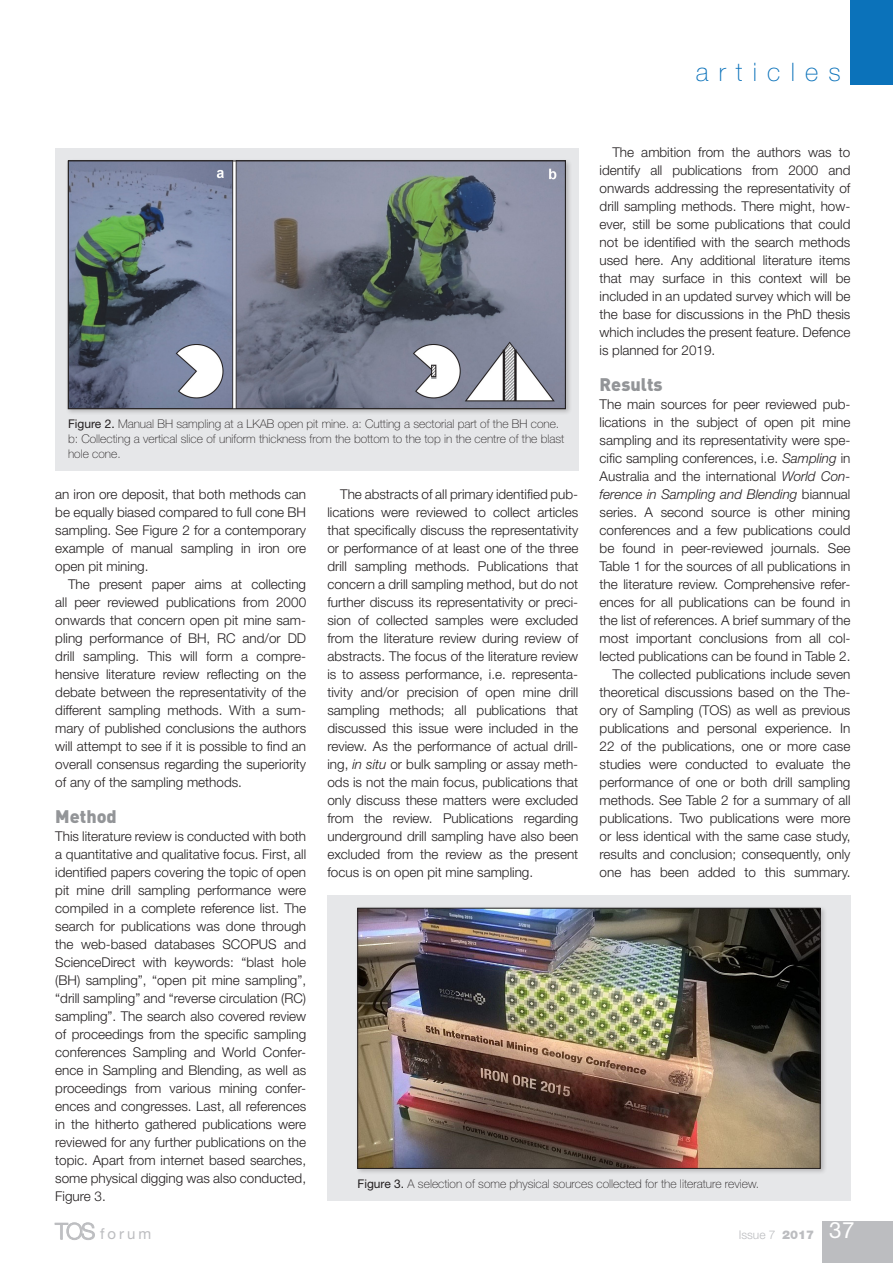
<style>
.page{position:relative;width:893px;height:1263px;background:#fff}
.page>*{position:absolute;margin:0;border:0;box-sizing:border-box;transform-origin:0 0}
.t1{font:100 25.5px "Helvetica Neue LT Std";letter-spacing:.4em;color:#0b72ba}
.Head_A{font:900 18px "DINOT";color:#939598}
.t2{font:15px "Helvetica Neue LT Std";letter-spacing:.2em;color:#bcbdc0}
.Body{font:300 13.5px/18px "Helvetica Neue";color:#231f20;text-align:justify}
.Body_No_Indent{font:300 13.5px/18px "Helvetica Neue";color:#231f20;text-align:justify}
.t3{font:100 12px/15px "Helvetica Neue LT Std";color:#231f20}
.t4{font:300 12px "Helvetica Neue";color:#bcbdc0}
.s1{font-style:italic}
.s2{font-weight:400}
.s3{font-family:"Helvetica Neue";font-weight:300;font-size:22.5px}
.s4{font-family:"Helvetica Neue LT Std";font-weight:900}
.s5{font-family:"Helvetica Neue LT Std";font-weight:400;font-size:22.5px;color:#fff}
</style>
<div class="page">
<div style="left:822px;top:1221px;width:71px;height:42px;background:#bcbdc0"></div>
<div style="left:850px;top:0;width:43px;height:85px;background:#0b72ba"></div>
<svg style="left:54px;top:1222px;width:41px;height:18px"></svg>
<div style="left:55px;top:148px;width:523px;height:323px;background:#e6e7e9"></div>
<div style="left:65px;top:158px;width:507px;height:258px;background:#231f20;opacity:.25"></div>
<img style="left:70px;top:163px;width:494px;height:244px">
<div style="left:68px;top:161px;width:498px;height:248px;border:1px solid #231f20"></div>
<div style="left:327px;top:895px;width:523px;height:305px;background:#e6e7e9"></div>
<div style="left:355px;top:905px;width:472px;height:270px;background:#231f20;opacity:.25"></div>
<img style="left:359px;top:910px;width:459px;height:256px">
<div style="left:357px;top:908px;width:463px;height:260px;border:1px solid #231f20"></div>
<h1 class="t1" style="left:696px;top:57px;width:147px">articles</h1>
<p class="Body" style="left:600px;top:143px;width:252px;text-indent:13px">The ambition from the authors was to identify all publications from 2000 and onwards addressing the representativity of drill sampling methods. There might, how&shy;ever, still be some publications that could not be identified with the search methods used here. Any additional literature items that may surface in this context will be included in an updated survey which will be the base for discussions in the PhD thesis which includes the present feature. Defence is planned for 2019.</p>
<p class="Head_A" style="left:600px;top:372px;width:65px">Results</p>
<p class="Body_No_Indent" style="left:600px;top:395px;width:252px">The main sources for peer reviewed pub&shy;lications in the subject of open pit mine sampling and its representativity were spe&shy;cific sampling conferences, i.e. <span class="s1">Sampling</span> in Australia and the international <span class="s1">World Con&shy;ference in Sampling and Blending</span> biannual series. A second source is other mining conferences and a few publications could be found in peer-reviewed journals. See Table 1 for the sources of all publications in the literature review. Comprehensive refer&shy;ences for all publications can be found in the list of references. A brief summary of the most important conclusions from all col&shy;lected publications can be found in Table 2.</p>
<p class="Body" style="left:600px;top:665px;width:252px;text-indent:13px">The collected publications include seven theoretical discussions based on the The&shy;ory of Sampling (TOS) as well as previous publications and personal experience. In 22 of the publications, one or more case studies were conducted to evaluate the performance of one or both drill sampling methods. See Table 2 for a summary of all publications. Two publications were more or less identical with the same case study, results and conclusion; consequently, only one has been added to this summary.</p>
<p class="t3" style="left:68px;top:416px;width:498px"><span class="s2">Figure 2.</span> Manual BH sampling at a LKAB open pit mine. a: Cutting a sectorial part of the BH cone. b: Collecting a vertical slice of uniform thickness from the bottom to the top in the centre of the blast hole cone.</p>
<p class="Body" style="left:55px;top:485px;width:252px">an iron ore deposit, that both methods can be equally biased compared to full cone BH sampling. See Figure 2 for a contemporary example of manual sampling in iron ore open pit mining.</p>
<p class="Body" style="left:55px;top:575px;width:252px;text-indent:13px">The present paper aims at collecting all peer reviewed publications from 2000 onwards that concern open pit mine sam&shy;pling performance of BH, RC and/or DD drill sampling. This will form a compre&shy;hensive literature review reflecting on the debate between the representativity of the different sampling methods. With a sum&shy;mary of published conclusions the authors will attempt to see if it is possible to find an overall consensus regarding the superiority of any of the sampling methods.</p>
<p class="Head_A" style="left:55px;top:804px;width:63px">Method</p>
<p class="Body_No_Indent" style="left:55px;top:827px;width:252px">This literature review is conducted with both a quantitative and qualitative focus. First, all identified papers covering the topic of open pit mine drill sampling performance were compiled in a complete reference list. The search for publications was done through the web-based databases SCOPUS and ScienceDirect with keywords: “blast hole (BH) sampling”, “open pit mine sampling”, “drill sampling” and “reverse circulation (RC) sampling”. The search also covered review of proceedings from the specific sampling conferences Sampling and World Confer&shy;ence in Sampling and Blending, as well as proceedings from various mining confer&shy;ences and congresses. Last, all references in the hitherto gathered publications were reviewed for any further publications on the topic. Apart from internet based searches, some physical digging was also conducted, Figure 3.</p>
<p class="Body" style="left:327px;top:485px;width:252px;text-indent:13px">The abstracts of all primary identified pub&shy;lications were reviewed to collect articles that specifically discuss the representativity or performance of at least one of the three drill sampling methods. Publications that concern a drill sampling method, but do not further discuss its representativity or preci&shy;sion of collected samples were excluded from the literature review during review of abstracts. The focus of the literature review is to assess performance, i.e. representa&shy;tivity and/or precision of open mine drill sampling methods; all publications that discussed this issue were included in the review. As the performance of actual drill&shy;ing, <span class="s1">in situ</span> or bulk sampling or assay meth&shy;ods is not the main focus, publications that only discuss these matters were excluded from the review. Publications regarding underground drill sampling have also been excluded from the review as the present focus is on open pit mine sampling.</p>
<p class="t3" style="left:357px;top:1176px;width:403px"><span class="s2">Figure 3.</span> A selection of some physical sources collected for the literature review.</p>
<p class="t2" style="left:55px;top:1225px;width:97px"><span class="s3">TOS</span> forum</p>
<p class="t4" style="left:739px;top:1228px;width:118px">Issue 7 <span class="s4">2017</span> <span class="s5">37</span></p>
</div>
